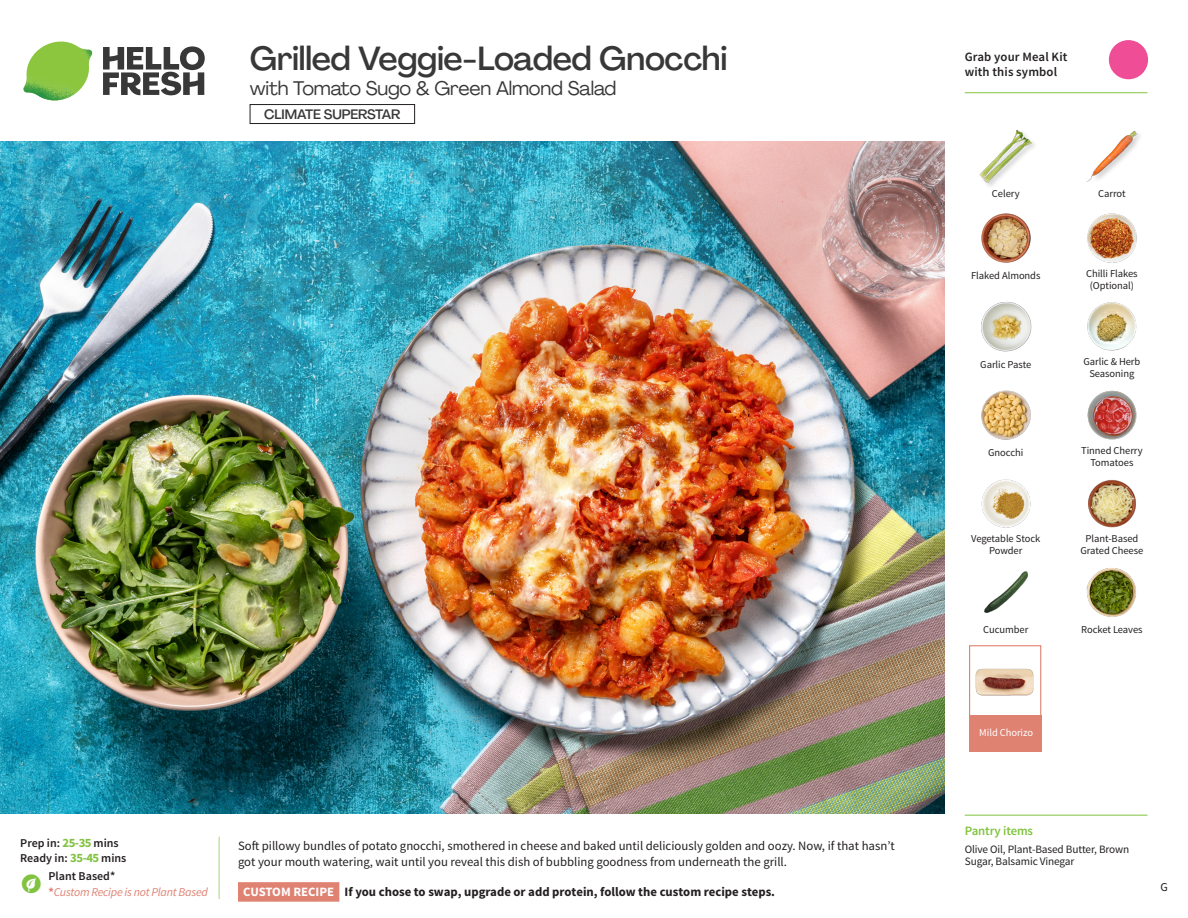
<style>
.page{position:relative;width:1188px;height:918px;background:#fff}
.page>*{position:absolute;margin:0;border:0;box-sizing:border-box;transform-origin:0 0}
._15_Titel_UK{font:500 33px "Agrandir";letter-spacing:-.01em;color:#383839}
._15_Titel_UK-2{font:19.5px "Agrandir";letter-spacing:-.01em;color:#383839}
.t1{font:500 13.5px "Agrandir";letter-spacing:-.01em;color:#383839}
.Step_6_Text_AU{font:12.75px/16.5px "Source Sans Pro";color:#231f20}
.Step_6_Text_AU-2{font:700 12.75px "Source Sans Pro";color:#231f20}
.t2{font:600 12.75px/15px "Source Sans Pro";letter-spacing:.01em;color:#231f20}
._04_Headers_Front{font:600 12.75px "Source Sans Pro";letter-spacing:-.01em;color:#81c340}
._04_Intro{font:600 12px "Source Sans Pro";color:#231f20}
._04_Intro-2{font:italic 12px "Source Sans Pro";letter-spacing:-.02em;color:#df8272}
.t3{font:12px "Source Sans Pro";color:#231f20}
._05_Pantry{font:11.25px/12px "Source Sans Pro";letter-spacing:-.01em;color:#231f20}
._18_FRONT_ingredient{font:10.5px/12px "Source Sans Pro";letter-spacing:-.005em;color:#231f20;text-align:center}
._18_FRONT_ingredient-2{font:10.5px "Source Sans Pro";letter-spacing:-.005em;color:#fff}
.s1{font-weight:700;font-size:12.75px;color:#81c340}
.s2{font-weight:700;font-style:normal}
.s3{color:#fff}
</style>
<div class="page">
<svg style="left:103px;top:46px;width:102px;height:49px"></svg>
<img style="left:23px;top:42px;width:69px;height:59px">
<svg style="left:218px;top:836px;width:122px;height:66px"></svg>
<img style="left:0;top:142px;width:945px;height:672px">
<div style="left:969px;top:645px;width:72px;height:72px;border:1px solid #df8272"></div>
<div style="left:969px;top:715px;width:72px;height:37px;background:#df8272"></div>
<img style="left:976px;top:668px;width:57px;height:28px">
<div style="left:250px;top:104px;width:165px;height:20px;border:1px solid #231f20"></div>
<img style="left:1087px;top:302px;width:50px;height:49px">
<img style="left:1087px;top:390px;width:50px;height:50px">
<img style="left:981px;top:390px;width:50px;height:50px">
<img style="left:981px;top:479px;width:50px;height:49px">
<img style="left:1086px;top:568px;width:50px;height:49px">
<img style="left:984px;top:571px;width:44px;height:42px">
<img style="left:981px;top:302px;width:50px;height:50px">
<img style="left:981px;top:213px;width:50px;height:50px">
<img style="left:1087px;top:213px;width:50px;height:50px">
<img style="left:979px;top:129px;width:55px;height:56px">
<img style="left:1086px;top:130px;width:54px;height:52px">
<img style="left:1088px;top:480px;width:48px;height:48px">
<hr style="left:965px;top:815px;width:183px;height:1px;background:#81c340">
<svg style="left:1091px;top:40px;width:57px;height:54px"></svg>
<hr style="left:965px;top:92px;width:183px;height:1px;background:#81c340">
<p class="_15_Titel_UK" style="left:250px;top:38px;width:479px">Grilled Veggie-Loaded Gnocchi</p>
<p class="_15_Titel_UK-2" style="left:250px;top:76px;width:368px">with Tomato Sugo &amp; Green Almond Salad</p>
<p class="t1" style="left:264px;top:106px;width:138px">CLIMATE SUPERSTAR</p>
<p class="_04_Intro" style="left:20px;top:835px;width:100px">Prep in: <span class="s1">25-35</span> mins</p>
<p class="_04_Intro" style="left:20px;top:850px;width:108px">Ready in: <span class="s1">35-45</span> mins</p>
<p class="_04_Intro" style="left:48px;top:869px;width:68px">Plant Based*</p>
<p class="_04_Intro-2" style="left:48px;top:885px;width:161px"><span class="s2">*</span>Custom Recipe is not Plant Based</p>
<p class="Step_6_Text_AU" style="left:238px;top:838px;width:658px">Soft pillowy bundles of potato gnocchi, smothered in cheese and baked until deliciously golden and oozy. Now, if that hasn’t got your mouth watering, wait until you reveal this dish of bubbling goodness from underneath the grill.</p>
<p class="Step_6_Text_AU-2" style="left:243px;top:883px;width:533px"><span class="s3">CUSTOM RECIPE</span> If you chose to swap, upgrade or add protein, follow the custom recipe steps.</p>
<p class="t2" style="left:965px;top:50px;width:104px">Grab your Meal Kit with this symbol</p>
<p class="_18_FRONT_ingredient" style="left:992px;top:188px;width:29px">Celery</p>
<p class="_18_FRONT_ingredient" style="left:1098px;top:188px;width:29px">Carrot</p>
<p class="_18_FRONT_ingredient" style="left:971px;top:270px;width:71px">Flaked Almonds</p>
<p class="_18_FRONT_ingredient" style="left:1086px;top:267px;width:53px">Chilli Flakes (Optional)</p>
<p class="_18_FRONT_ingredient" style="left:980px;top:358px;width:53px">Garlic Paste</p>
<p class="_18_FRONT_ingredient" style="left:1083px;top:356px;width:58px">Garlic &amp; Herb<br>Seasoning</p>
<p class="_18_FRONT_ingredient" style="left:988px;top:447px;width:37px">Gnocchi</p>
<p class="_18_FRONT_ingredient" style="left:1081px;top:444px;width:63px">Tinned Cherry<br>Tomatoes</p>
<p class="_18_FRONT_ingredient" style="left:971px;top:533px;width:71px">Vegetable Stock<br>Powder</p>
<p class="_18_FRONT_ingredient" style="left:1080px;top:533px;width:64px">Plant-Based<br>Grated Cheese</p>
<p class="_18_FRONT_ingredient" style="left:983px;top:624px;width:47px">Cucumber</p>
<p class="_18_FRONT_ingredient" style="left:1081px;top:624px;width:63px">Rocket Leaves</p>
<p class="_18_FRONT_ingredient-2" style="left:979px;top:726px;width:55px">Mild Chorizo</p>
<p class="_04_Headers_Front" style="left:965px;top:822px;width:70px">Pantry items</p>
<p class="_05_Pantry" style="left:965px;top:844px;width:166px">Olive Oil, Plant-Based Butter, Brown<br>Sugar, Balsamic Vinegar</p>
<p class="t3" style="left:1160px;top:879px;width:9px">G</p>
</div>
